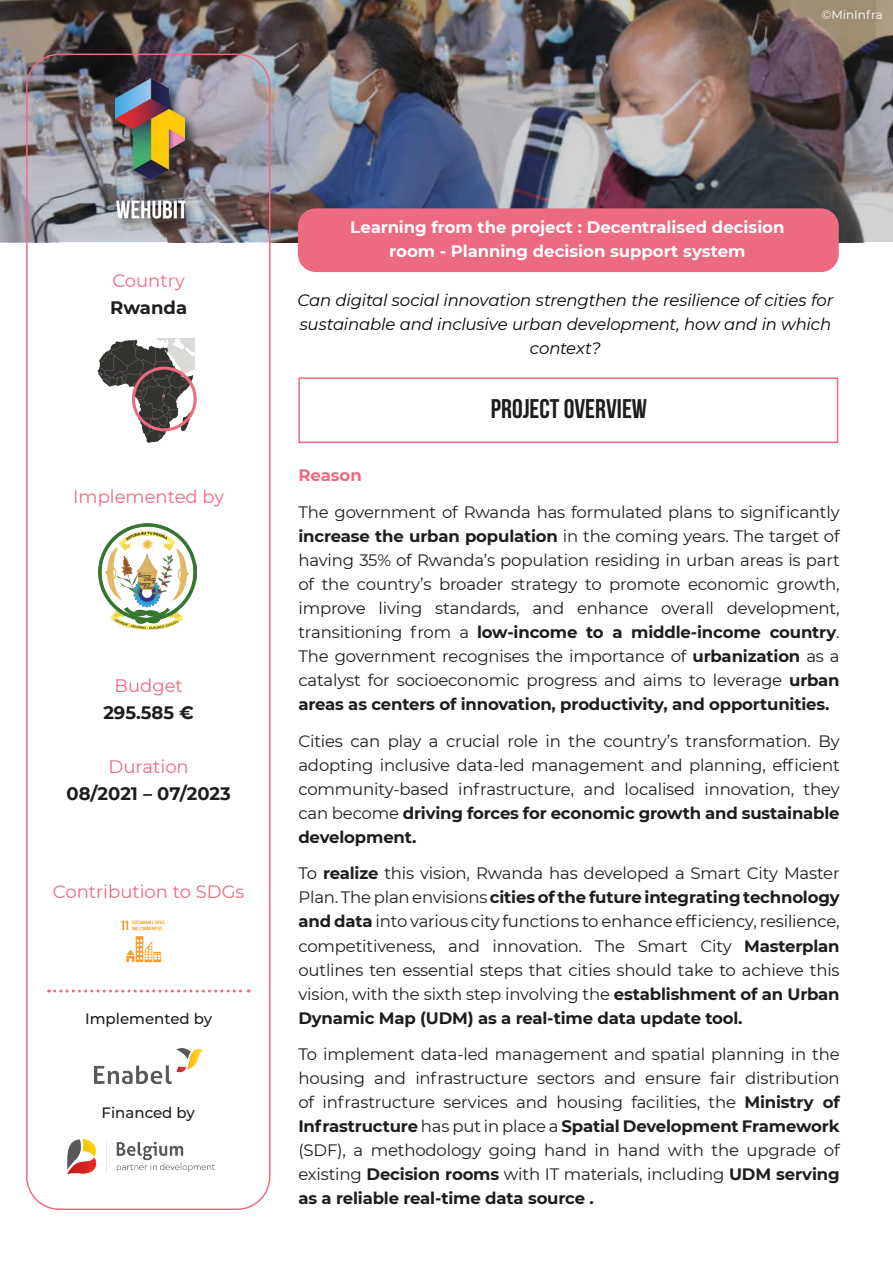
<style>
.page{position:relative;width:893px;height:1263px;background:#fff}
.page>*{position:absolute;margin:0;border:0;box-sizing:border-box;transform-origin:0 0}
.t1{font:700 27px "Bebas Neue";color:#1d1d1b}
.t2{font:18px "Montserrat";color:#ed6b81}
.t3{font:700 18px "Montserrat";color:#1d1d1b}
.t4{font:18px "Montserrat";color:#ed6a81}
.t5{font:16.5px/24px "Montserrat";letter-spacing:-.01em;color:#1d1d1b;text-align:justify}
.t6{font:italic 16.5px/24px "Montserrat";letter-spacing:-.01em;color:#020304;text-align:center}
.t7{font:700 16.5px/24px "Montserrat";color:#fff;text-align:center}
.t8{font:700 16.5px "Montserrat";color:#ed6b81}
.t9{font:500 15px "Montserrat";color:#1d1d1b}
.t10{font:12px "Montserrat";color:#fff}
.s1{font-weight:700}
</style>
<div class="page">
<img style="left:0;top:0;width:893px;height:241px">
<div style="left:112px;top:75px;width:87px;height:157px;background:#1d1d1b;opacity:.75"></div>
<img style="left:116px;top:79px;width:69px;height:140px">
<div style="left:298px;top:377px;width:540px;height:66px;background:#fff;border:2px solid #ed6b81"></div>
<div style="left:298px;top:208px;width:541px;height:64px;background:#ed6b81;border-radius:18px"></div>
<div style="left:26px;top:54px;width:244px;height:1156px;border:2px solid #ed6b81;border-radius:33px"></div>
<svg style="left:49px;top:989px;width:200px;height:3px"></svg>
<img style="left:95px;top:1048px;width:107px;height:36px">
<img style="left:121px;top:920px;width:44px;height:43px">
<img style="left:98px;top:339px;width:96px;height:103px">
<div style="left:132px;top:367px;width:65px;height:64px;border:3px solid #ed6b81;border-radius:50%"></div>
<img style="left:98px;top:523px;width:98px;height:107px">
<img style="left:68px;top:1140px;width:147px;height:33px">
<p class="t10" style="left:822px;top:6px;width:63px">©MinInfra</p>
<p class="t4" style="left:112px;top:269px;width:74px">Country</p>
<p class="t3" style="left:110px;top:295px;width:78px">Rwanda</p>
<p class="t2" style="left:73px;top:485px;width:153px">Implemented by</p>
<p class="t2" style="left:114px;top:674px;width:70px">Budget</p>
<p class="t3" style="left:103px;top:700px;width:92px">295.585 €</p>
<p class="t2" style="left:109px;top:755px;width:82px">Duration</p>
<p class="t3" style="left:66px;top:781px;width:166px">08/2021 – 07/2023</p>
<p class="t2" style="left:53px;top:879px;width:193px">Contribution to SDGs</p>
<p class="t9" style="left:85px;top:1009px;width:129px">Implemented by</p>
<p class="t9" style="left:102px;top:1102px;width:95px">Financed by</p>
<p class="t7" style="left:350px;top:214px;width:436px">Learning from the project : Decentralised decision room - Planning decision support system</p>
<p class="t6" style="left:297px;top:287px;width:537px">Can digital social innovation strengthen the resilience of cities for sustainable and inclusive urban development, how and in which context?</p>
<p class="t1" style="left:491px;top:394px;width:158px">PROJECT OVERVIEW</p>
<p class="t8" style="left:298px;top:463px;width:65px">Reason</p>
<p class="t5" style="left:298px;top:499px;width:543px">The government of Rwanda has formulated plans to significantly <span class="s1">increase the urban population</span> in the coming years. The target of having 35% of Rwanda’s population residing in urban areas is part of the country’s broader strategy to promote economic growth, improve living standards, and enhance overall development, transitioning from a <span class="s1">low-income to a middle-income country</span>.<br>The government recognises the importance of <span class="s1">urbanization</span> as a catalyst for socioeconomic progress and aims to leverage <span class="s1">urban areas as centers of innovation, productivity, and opportunities.</span></p>
<p class="t5" style="left:298px;top:728px;width:543px">Cities can play a crucial role in the country’s transformation. By adopting inclusive data-led management and planning, efficient community-based infrastructure, and localised innovation, they can become <span class="s1">driving forces for economic growth and sustainable development.</span></p>
<p class="t5" style="left:298px;top:861px;width:543px">To <span class="s1">realize</span> this vision, Rwanda has developed a Smart City Master Plan. The plan envisions <span class="s1">cities of the future integrating technology and data</span> into various city functions to enhance efficiency, resilience, competitiveness, and innovation. The Smart City <span class="s1">Masterplan </span>outlines ten essential steps that cities should take to achieve this vision, with the sixth step involving the <span class="s1">establishment of an Urban Dynamic Map (UDM) as a real-time data update tool.</span></p>
<p class="t5" style="left:298px;top:1042px;width:543px">To implement data-led management and spatial planning in the housing and infrastructure sectors and ensure fair distribution of infrastructure services and housing facilities, the <span class="s1">Ministry of Infrastructure</span> has put in place a <span class="s1">Spatial Development Framework </span>(SDF), a methodology going hand in hand with the upgrade of existing <span class="s1">Decision rooms</span> with IT materials, including <span class="s1">UDM serving as a reliable real-time data source .</span></p>
</div>
